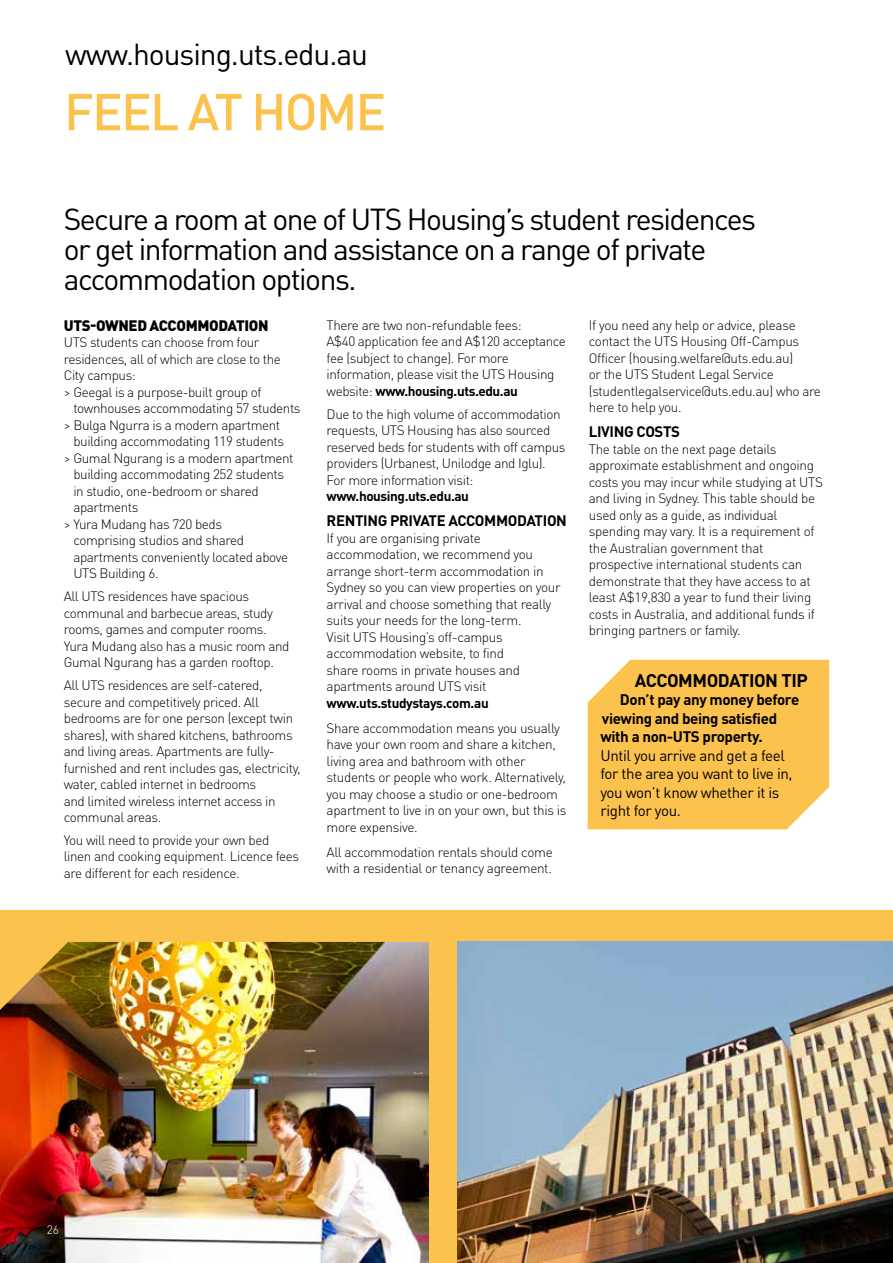
<style>
.page{position:relative;width:893px;height:1263px;background:#fff}
.page>*{position:absolute;margin:0;border:0;box-sizing:border-box;transform-origin:0 0}
.t1{font:500 51px "DINOT";letter-spacing:-.035em;color:#fcc24e}
.t2{font:30px/30px "DINOT";letter-spacing:-.05em;color:#000}
.t3{font:700 18.15px "DINOT";letter-spacing:-.025em;color:#000}
.t4{font:15.15px/18.5px "DINOT";letter-spacing:-.025em;color:#000}
.t5{font:700 15.15px/18.5px "DINOT";letter-spacing:-.025em;color:#000}
.t6{font:700 15px "DINOT";letter-spacing:-.025em;color:#000}
.t7{font:900 15px "DINOT";letter-spacing:-.025em;color:#000}
.t8{font:300 13.5px/16.5px "DINOT";letter-spacing:-.03em;color:#000}
.t9{font:700 13.5px "DINOT";letter-spacing:-.03em;color:#000}
.t10{font:300 12px "DINOT";color:#fff}
.s1{font-weight:700}
</style>
<div class="page">
<div style="left:0;top:911px;width:893px;height:120px;background:#fcc24e"></div>
<img style="left:0;top:942px;width:429px;height:321px">
<img style="left:456px;top:942px;width:437px;height:321px">
<div style="left:429px;top:919px;width:27px;height:344px;background:#fcc24e"></div>
<div style="left:588px;top:660px;width:241px;height:169px;background:#fcc24e"></div>
<h2 class="t2" style="left:65px;top:39px;width:304px">www.housing.uts.edu.au</h2>
<h1 class="t1" style="left:64px;top:79px;width:324px">FEEL AT HOME</h1>
<h2 class="t2" style="left:64px;top:204px;width:694px">Secure a room at one of UTS Housing’s student residences or get information and assistance on a range of private accommodation options.</h2>
<p class="t8" style="left:327px;top:316px;width:241px">There are two non-refundable fees:<br>A$40 application fee and A$120 acceptance fee (subject to change). For more information, please visit the UTS Housing website: <span class="s1">www.housing.uts.edu.au</span></p>
<p class="t8" style="left:327px;top:405px;width:240px">Due to the high volume of accommodation requests, UTS Housing has also sourced reserved beds for students with off campus providers (Urbanest, Unilodge and Iglu).<br>For more information visit:</p>
<p class="t9" style="left:327px;top:487px;width:144px">www.housing.uts.edu.au</p>
<p class="t6" style="left:327px;top:511px;width:242px">RENTING PRIVATE ACCOMMODATION</p>
<p class="t8" style="left:327px;top:529px;width:236px">If you are organising private accommodation, we recommend you arrange short-term accommodation in Sydney so you can view properties on your arrival and choose something that really suits your needs for the long-term.<br>Visit UTS Housing’s off-campus accommodation website, to find<br>share rooms in private houses and apartments around UTS visit</p>
<p class="t9" style="left:327px;top:694px;width:164px">www.uts.studystays.com.au</p>
<p class="t8" style="left:327px;top:719px;width:241px">Share accommodation means you usually have your own room and share a kitchen, living area and bathroom with other students or people who work. Alternatively, you may choose a studio or one-bedroom apartment to live in on your own, but this is more expensive.</p>
<p class="t8" style="left:327px;top:843px;width:228px">All accommodation rentals should come with a residential or tenancy agreement.</p>
<p class="t7" style="left:64px;top:315px;width:206px">UTS-OWNED ACCOMMODATION</p>
<p class="t8" style="left:64px;top:334px;width:219px">UTS students can choose from four residences, all of which are close to the<br>City campus:<br>&gt; Geegal is a purpose-built group of</p>
<p class="t8" style="left:64px;top:400px;width:238px;text-indent:10px">townhouses accommodating 57 students &gt; Bulga Ngurra is a modern apartment</p>
<p class="t8" style="left:73px;top:433px;width:212px">building accommodating 119 students</p>
<p class="t8" style="left:64px;top:450px;width:231px">&gt; Gumal Ngurang is a modern apartment</p>
<p class="t8" style="left:73px;top:466px;width:212px">building accommodating 252 students</p>
<p class="t8" style="left:73px;top:483px;width:187px">in studio, one-bedroom or shared</p>
<p class="t8" style="left:73px;top:499px;width:67px">apartments</p>
<p class="t8" style="left:64px;top:516px;width:160px">&gt; Yura Mudang has 720 beds</p>
<p class="t8" style="left:73px;top:532px;width:172px">comprising studios and shared</p>
<p class="t8" style="left:73px;top:549px;width:216px">apartments conveniently located above</p>
<p class="t8" style="left:73px;top:565px;width:87px">UTS Building 6.</p>
<p class="t8" style="left:64px;top:588px;width:227px">All UTS residences have spacious communal and barbecue areas, study rooms, games and computer rooms.<br>Yura Mudang also has a music room and Gumal Ngurang has a garden rooftop.</p>
<p class="t8" style="left:64px;top:677px;width:238px">All UTS residences are self-catered, secure and competitively priced. All bedrooms are for one person (except twin shares), with shared kitchens, bathrooms and living areas. Apartments are fully&shy;furnished and rent includes gas, electricity, water, cabled internet in bedrooms<br>and limited wireless internet access in communal areas.</p>
<p class="t8" style="left:64px;top:832px;width:237px">You will need to provide your own bed linen and cooking equipment. Licence fees are different for each residence.</p>
<p class="t8" style="left:589px;top:316px;width:234px">If you need any help or advice, please contact the UTS Housing Off-Campus Officer (housing.welfare@uts.edu.au)<br>or the UTS Student Legal Service (studentlegalservice@uts.edu.au) who are here to help you.</p>
<p class="t6" style="left:589px;top:422px;width:93px">LIVING COSTS</p>
<p class="t8" style="left:589px;top:440px;width:236px">The table on the next page details approximate establishment and ongoing costs you may incur while studying at UTS and living in Sydney. This table should be used only as a guide, as individual spending may vary. It is a requirement of the Australian government that prospective international students can demonstrate that they have access to at least A$19,830 a year to fund their living costs in Australia, and additional funds if bringing partners or family.</p>
<h3 class="t3" style="left:635px;top:668px;width:174px">ACCOMMODATION TIP</h3>
<p class="t5" style="left:600px;top:690px;width:200px;text-indent:20px">Don’t pay any money before viewing and being satisfied with a non-UTS property.</p>
<p class="t4" style="left:600px;top:746px;width:194px">Until you arrive and get a feel for the area you want to live in, you won’t know whether it is right for you.</p>
<p class="t10" style="left:47px;top:1222px;width:14px">26</p>
</div>
